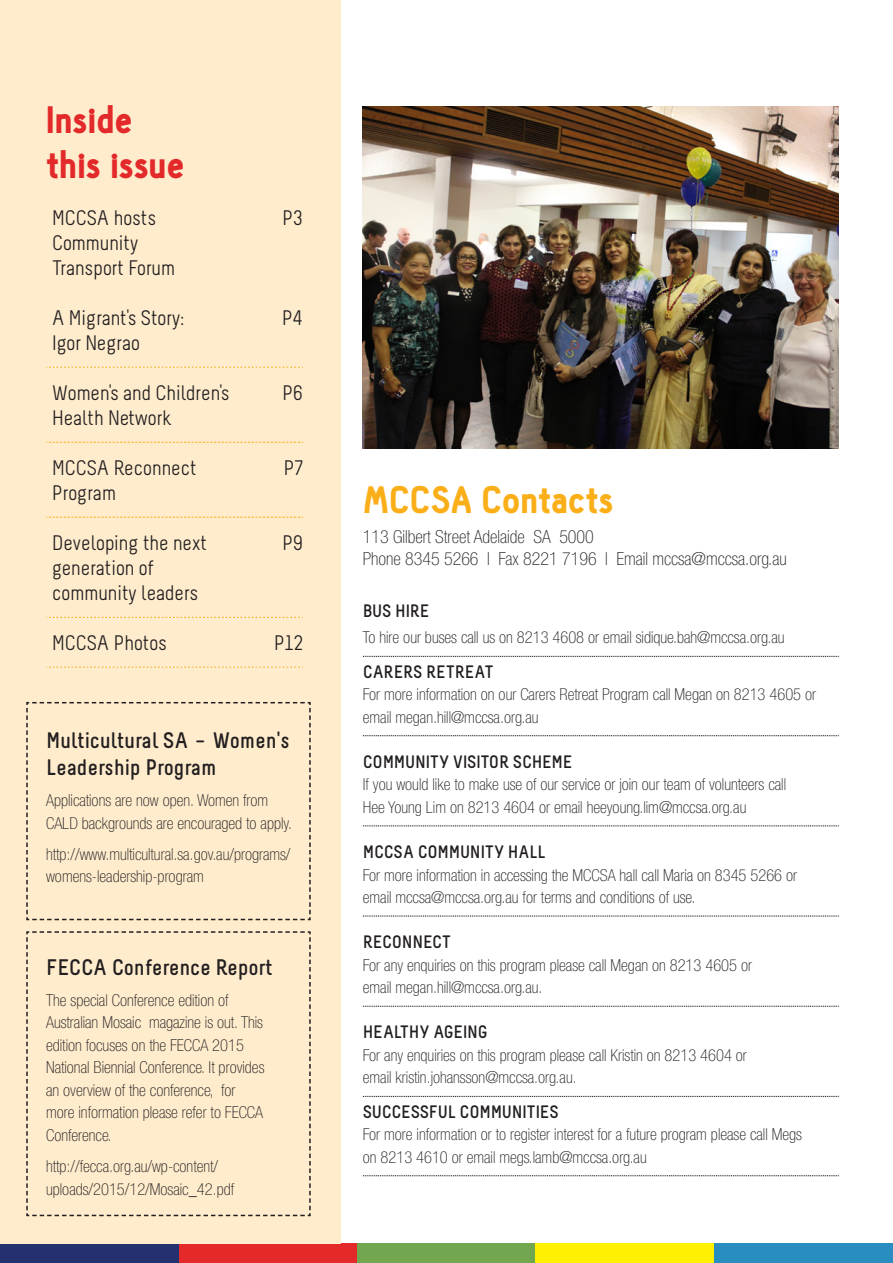
<style>
.page{position:relative;width:893px;height:1263px;background:#fff}
.page>*{position:absolute;margin:0;border:0;box-sizing:border-box;transform-origin:0 0}
.t1{font:900 37.5px/45px "Hallosans";color:#e32929}
.Heading{font:900 37.5px "Hallosans";color:#faaf18}
.Sub_heading{font:700 22.5px/27px "Melbourne";color:#231f20}
.t2{font:21px/25.2px "Melbourne";color:#231f20}
.Sub_heading-2{font:700 18px "Melbourne";color:#231f20}
.Body{font:100 condensed 18px "Helvetica Neue";color:#231f20}
.Body-2{font:100 condensed 16.5px/22.5px "Helvetica Neue";color:#231f20}
.s1{font-family:"Chevin";font-weight:500}
</style>
<div class="page">
<div style="left:356px;top:1243px;width:179px;height:20px;background:#72a750"></div>
<div style="left:178px;top:1243px;width:178px;height:20px;background:#e32929"></div>
<div style="left:535px;top:1243px;width:179px;height:20px;background:#fff101"></div>
<div style="left:714px;top:1243px;width:179px;height:20px;background:#2a8dbf"></div>
<div style="left:0;top:1243px;width:179px;height:20px;background:#24306f"></div>
<div style="left:0;top:0;width:340px;height:1243px;background:#feeccd"></div>
<svg style="left:363px;top:656px;width:476px;height:1px"></svg>
<svg style="left:363px;top:735px;width:476px;height:1px"></svg>
<svg style="left:363px;top:826px;width:476px;height:1px"></svg>
<svg style="left:363px;top:916px;width:476px;height:1px"></svg>
<svg style="left:363px;top:1006px;width:476px;height:1px"></svg>
<svg style="left:363px;top:1096px;width:476px;height:1px"></svg>
<svg style="left:363px;top:1175px;width:476px;height:1px"></svg>
<svg style="left:46px;top:367px;width:257px;height:1px"></svg>
<svg style="left:46px;top:617px;width:257px;height:1px"></svg>
<svg style="left:46px;top:667px;width:257px;height:1px"></svg>
<svg style="left:46px;top:442px;width:257px;height:1px"></svg>
<svg style="left:46px;top:517px;width:257px;height:1px"></svg>
<img style="left:363px;top:106px;width:476px;height:342px">
<svg style="left:26px;top:931px;width:285px;height:286px"></svg>
<svg style="left:26px;top:702px;width:285px;height:219px"></svg>
<p class="t1" style="left:46px;top:98px;width:140px">Inside this issue</p>
<p class="t2" style="left:52px;top:205px;width:124px">MCCSA hosts<br>Community<br>Transport Forum</p>
<p class="t2" style="left:282px;top:205px;width:22px">P3</p>
<p class="t2" style="left:52px;top:306px;width:134px">A Migrant's Story:<br>Igor Negrao</p>
<p class="t2" style="left:282px;top:306px;width:22px">P4</p>
<p class="t2" style="left:52px;top:380px;width:179px">Women's and Children's<br>Health Network</p>
<p class="t2" style="left:283px;top:380px;width:22px">P6</p>
<p class="t2" style="left:52px;top:455px;width:146px">MCCSA Reconnect<br>Program</p>
<p class="t2" style="left:284px;top:455px;width:21px">P7</p>
<p class="t2" style="left:52px;top:530px;width:156px">Developing the next generation of community leaders</p>
<p class="t2" style="left:282px;top:530px;width:22px">P9</p>
<p class="t2" style="left:52px;top:631px;width:116px">MCCSA Photos</p>
<p class="t2" style="left:274px;top:631px;width:30px">P12</p>
<p class="Sub_heading" style="left:46px;top:727px;width:245px">Multicultural SA <span class="s1">-</span> Women<span class="s1">'</span>s<br>Leadership Program</p>
<p class="Body-2" style="left:46px;top:789px;width:247px">Applications are now open. Women from<br>CALD backgrounds are encouraged to apply.</p>
<p class="Body-2" style="left:46px;top:842px;width:246px">http://www.multicultural.sa.gov.au/programs/ womens-leadership-program</p>
<p class="Sub_heading" style="left:46px;top:954px;width:228px">FECCA Conference Report</p>
<p class="Body-2" style="left:46px;top:989px;width:220px">The special Conference edition of Australian Mosaic magazine is out. This edition focuses on the FECCA 2015<br>National Biennial Conference. It provides an overview of the conference, for more information please refer to FECCA Conference.</p>
<p class="Body-2" style="left:46px;top:1155px;width:190px">http://fecca.org.au/wp-content/ uploads/2015/12/Mosaic_42.pdf</p>
<p class="Heading" style="left:363px;top:479px;width:252px">MCCSA Contacts</p>
<p class="Body" style="left:363px;top:526px;width:233px">113 Gilbert Street Adelaide SA 5000</p>
<p class="Body" style="left:363px;top:549px;width:426px">Phone 8345 5266 l Fax 8221 7196 l Email mccsa@mccsa.org.au</p>
<p class="Sub_heading-2" style="left:363px;top:601px;width:68px">BUS HIRE</p>
<p class="Body-2" style="left:363px;top:626px;width:423px">To hire our buses call us on 8213 4608 or email sidique.bah@mccsa.org.au</p>
<p class="Sub_heading-2" style="left:363px;top:662px;width:132px">CARERS RETREAT</p>
<p class="Body-2" style="left:363px;top:683px;width:455px">For more information on our Carers Retreat Program call Megan on 8213 4605 or email megan.hill@mccsa.org.au</p>
<p class="Sub_heading-2" style="left:363px;top:752px;width:211px">COMMUNITY VISITOR SCHEME</p>
<p class="Body-2" style="left:363px;top:773px;width:425px">If you would like to make use of our service or join our team of volunteers call<br>Hee Young Lim on 8213 4604 or email heeyoung.lim@mccsa.org.au</p>
<p class="Sub_heading-2" style="left:363px;top:842px;width:184px">MCCSA COMMUNITY HALL</p>
<p class="Body-2" style="left:363px;top:863px;width:436px">For more information in accessing the MCCSA hall call Maria on 8345 5266 or email mccsa@mccsa.org.au for terms and conditions of use.</p>
<p class="Sub_heading-2" style="left:363px;top:933px;width:90px">RECONNECT</p>
<p class="Body-2" style="left:363px;top:953px;width:391px">For any enquiries on this program please call Megan on 8213 4605 or email megan.hill@mccsa.org.au.</p>
<p class="Sub_heading-2" style="left:363px;top:1023px;width:126px">HEALTHY AGEING</p>
<p class="Body-2" style="left:363px;top:1044px;width:386px">For any enquiries on this program please call Kristin on 8213 4604 or email kristin.johansson@mccsa.org.au.</p>
<p class="Sub_heading-2" style="left:363px;top:1102px;width:197px">SUCCESSFUL COMMUNITIES</p>
<p class="Body-2" style="left:363px;top:1123px;width:441px">For more information or to register interest for a future program please call Megs on 8213 4610 or email megs.lamb@mccsa.org.au</p>
</div>
